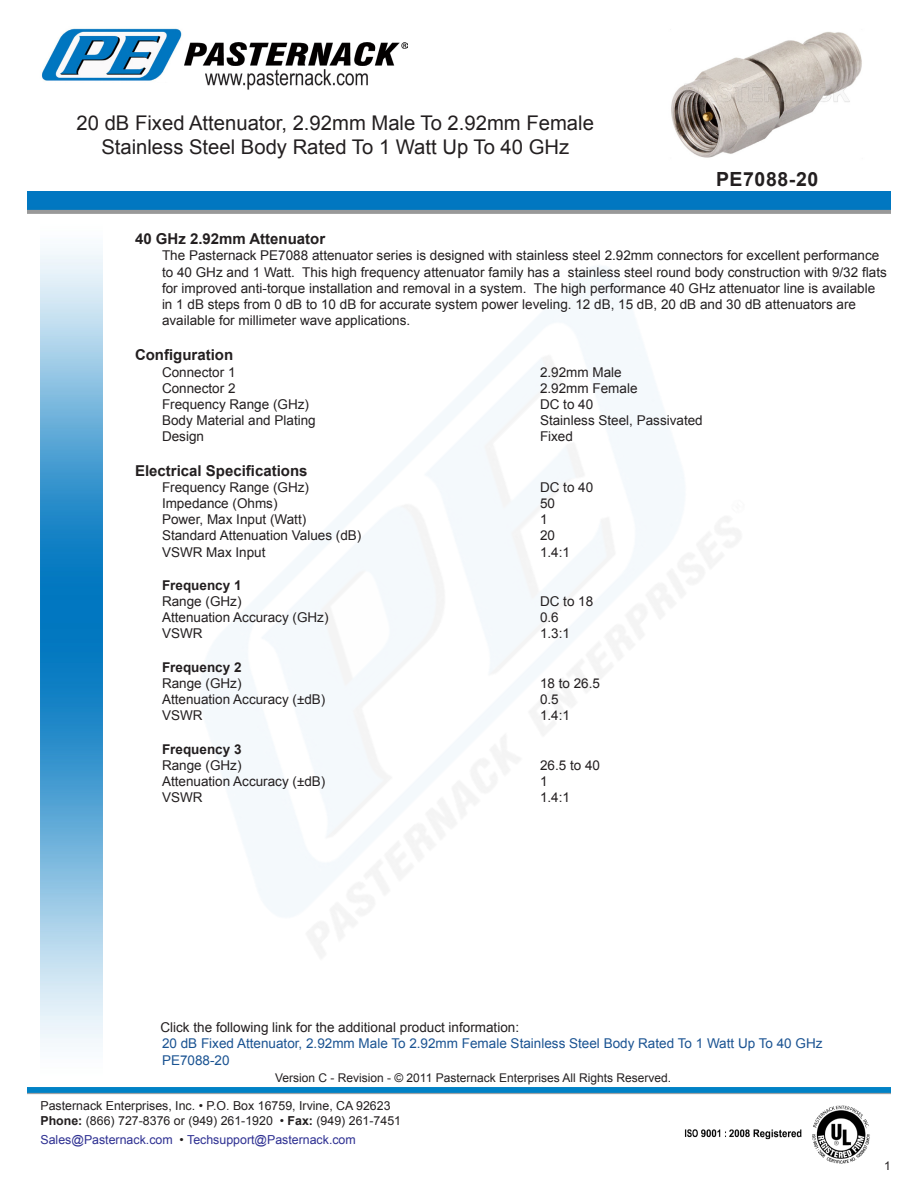
<style>
.page{position:relative;width:918px;height:1188px;background:#fff}
.page>*{position:absolute;margin:0;border:0;box-sizing:border-box;transform-origin:0 0}
.t1{font:20.25px/24.3px "Arial";color:#231f20;text-align:center}
.t2{font:700 19.5px "Arial";letter-spacing:.03em;color:#231f20}
.t3{font:700 15px "Arial";color:#231f20}
.t4{font:13.5px/16.2px "Arial";color:#231f20}
.t5{font:13.5px "Arial";color:#1a5392}
.t6{font:700 13.5px "Arial";color:#231f20}
.t7{font:12.3px "Arial";color:#231f20}
.t8{font:12.3px "Arial";color:#2e3092}
.t9{font:12px "Arial";color:#231f20}
.s1{font-weight:700}
.s2{color:#231f20}
</style>
<div class="page">
<img style="left:102px;top:248px;width:639px;height:721px">
<img style="left:41px;top:248px;width:61px;height:799px">
<img style="left:27px;top:1088px;width:864px;height:7px">
<img style="left:685px;top:1105px;width:185px;height:59px">
<img style="left:41px;top:28px;width:141px;height:53px">
<img style="left:185px;top:42px;width:222px;height:24px">
<img style="left:206px;top:69px;width:162px;height:21px">
<img style="left:27px;top:191px;width:864px;height:23px">
<img style="left:671px;top:32px;width:191px;height:126px">
<p class="t1" style="left:77px;top:111px;width:519px">20 dB Fixed Attenuator, 2.92mm Male To 2.92mm Female<br>Stainless Steel Body Rated To 1 Watt Up To 40 GHz</p>
<p class="t2" style="left:716px;top:166px;width:104px">PE7088-20</p>
<p class="t3" style="left:135px;top:229px;width:192px">40 GHz 2.92mm Attenuator</p>
<p class="t4" style="left:162px;top:248px;width:726px">The Pasternack PE7088 attenuator series is designed with stainless steel 2.92mm connectors for excellent performance to 40 GHz and 1 Watt. This high frequency attenuator family has a stainless steel round body construction with 9/32 flats for improved anti-torque installation and removal in a system. The high performance 40 GHz attenuator line is available in 1 dB steps from 0 dB to 10 dB for accurate system power leveling. 12 dB, 15 dB, 20 dB and 30 dB attenuators are available for millimeter wave applications.</p>
<p class="t3" style="left:135px;top:345px;width:100px">Configuration</p>
<p class="t4" style="left:162px;top:364px;width:75px">Connector 1</p>
<p class="t4" style="left:540px;top:364px;width:83px">2.92mm Male</p>
<p class="t4" style="left:162px;top:380px;width:75px">Connector 2</p>
<p class="t4" style="left:540px;top:380px;width:99px">2.92mm Female</p>
<p class="t4" style="left:162px;top:396px;width:149px">Frequency Range (GHz)</p>
<p class="t4" style="left:540px;top:396px;width:55px">DC to 40</p>
<p class="t4" style="left:162px;top:412px;width:155px">Body Material and Plating</p>
<p class="t4" style="left:540px;top:412px;width:164px">Stainless Steel, Passivated</p>
<p class="t4" style="left:162px;top:429px;width:44px">Design</p>
<p class="t4" style="left:540px;top:429px;width:35px">Fixed</p>
<p class="t3" style="left:135px;top:460px;width:174px">Electrical Specifications</p>
<p class="t4" style="left:162px;top:479px;width:149px">Frequency Range (GHz)</p>
<p class="t4" style="left:540px;top:479px;width:55px">DC to 40</p>
<p class="t4" style="left:162px;top:495px;width:117px">Impedance (Ohms)</p>
<p class="t4" style="left:540px;top:495px;width:17px">50</p>
<p class="t4" style="left:162px;top:511px;width:146px">Power, Max Input (Watt)</p>
<p class="t4" style="left:540px;top:511px;width:9px">1</p>
<p class="t4" style="left:162px;top:528px;width:201px">Standard Attenuation Values (dB)</p>
<p class="t4" style="left:540px;top:528px;width:17px">20</p>
<p class="t4" style="left:162px;top:544px;width:105px">VSWR Max Input</p>
<p class="t4" style="left:540px;top:544px;width:32px">1.4:1</p>
<p class="t6" style="left:162px;top:576px;width:81px">Frequency 1</p>
<p class="t4" style="left:162px;top:593px;width:81px">Range (GHz)</p>
<p class="t4" style="left:540px;top:593px;width:55px">DC to 18</p>
<p class="t4" style="left:162px;top:610px;width:168px">Attenuation Accuracy (GHz)</p>
<p class="t4" style="left:540px;top:610px;width:20px">0.6</p>
<p class="t4" style="left:162px;top:626px;width:42px">VSWR</p>
<p class="t4" style="left:540px;top:626px;width:32px">1.3:1</p>
<p class="t6" style="left:162px;top:658px;width:81px">Frequency 2</p>
<p class="t4" style="left:162px;top:675px;width:81px">Range (GHz)</p>
<p class="t4" style="left:540px;top:675px;width:62px">18 to 26.5</p>
<p class="t4" style="left:162px;top:691px;width:165px">Attenuation Accuracy (±dB)</p>
<p class="t4" style="left:540px;top:691px;width:20px">0.5</p>
<p class="t4" style="left:162px;top:708px;width:42px">VSWR</p>
<p class="t4" style="left:540px;top:708px;width:32px">1.4:1</p>
<p class="t6" style="left:162px;top:740px;width:81px">Frequency 3</p>
<p class="t4" style="left:162px;top:757px;width:81px">Range (GHz)</p>
<p class="t4" style="left:540px;top:757px;width:62px">26.5 to 40</p>
<p class="t4" style="left:162px;top:773px;width:165px">Attenuation Accuracy (±dB)</p>
<p class="t4" style="left:540px;top:773px;width:9px">1</p>
<p class="t4" style="left:162px;top:790px;width:42px">VSWR</p>
<p class="t4" style="left:540px;top:790px;width:32px">1.4:1</p>
<p class="t4" style="left:160px;top:1019px;width:360px">Click the following link for the additional product information:</p>
<p class="t5" style="left:162px;top:1035px;width:662px">20 dB Fixed Attenuator, 2.92mm Male To 2.92mm Female Stainless Steel Body Rated To 1 Watt Up To 40 GHz</p>
<p class="t5" style="left:162px;top:1051px;width:69px">PE7088-20</p>
<p class="t9" style="left:275px;top:1070px;width:398px">Version C - Revision - © 2011 Pasternack Enterprises All Rights Reserved.</p>
<p class="t7" style="left:40px;top:1098px;width:352px">Pasternack Enterprises, Inc. • P.O. Box 16759, Irvine, CA 92623</p>
<p class="t7" style="left:40px;top:1113px;width:362px"><span class="s1">Phone:</span> (866) 727-8376 or (949) 261-1920 • <span class="s1">Fax:</span> (949) 261-7451</p>
<p class="t8" style="left:40px;top:1132px;width:317px">Sales@Pasternack.com <span class="s2">•</span> Techsupport@Pasternack.com</p>
<p class="t9" style="left:884px;top:1158px;width:8px">1</p>
</div>
